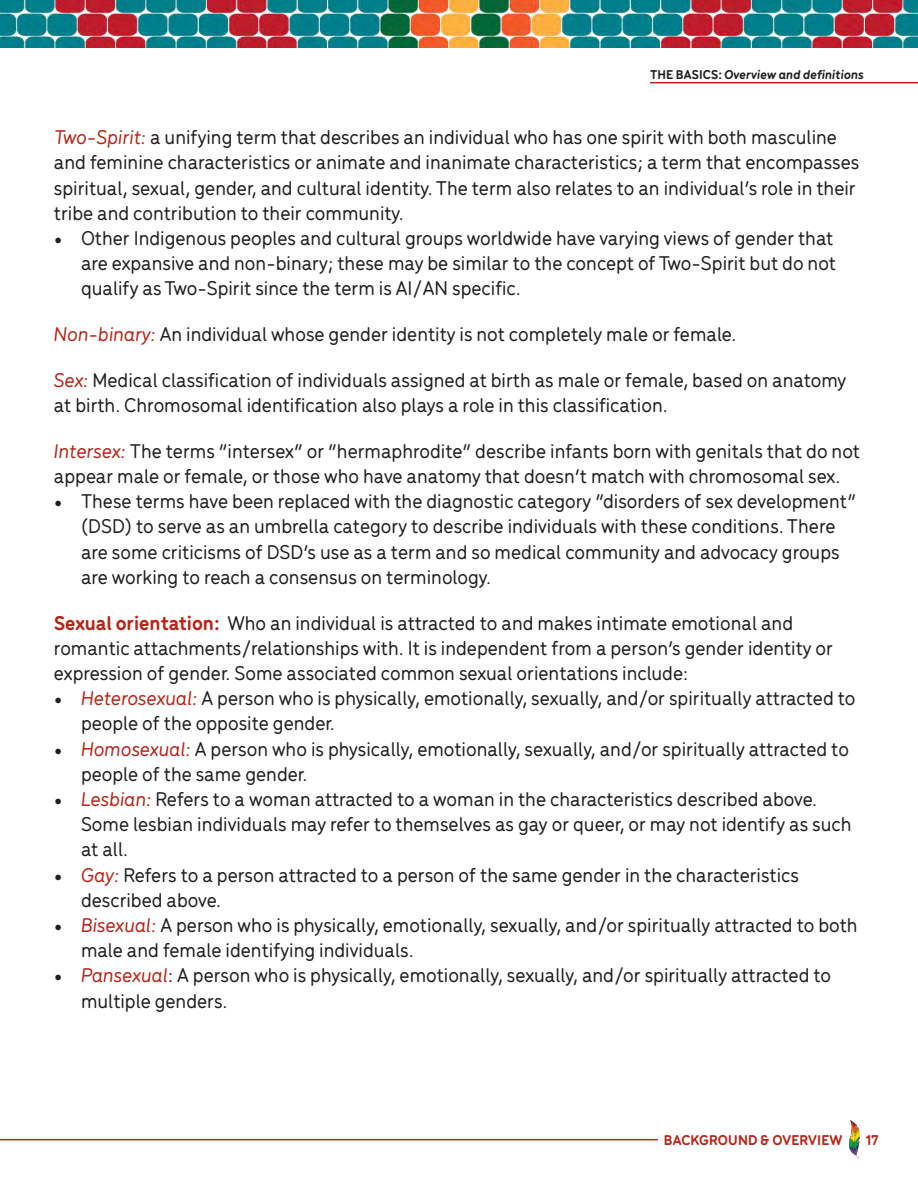
<style>
.page{position:relative;width:918px;height:1188px;background:#fff}
.page>*{position:absolute;margin:0;border:0;box-sizing:border-box;transform-origin:0 0}
.t1{font:500 21px/25.2px "Menco";color:#231f20}
.t2{font:700 15px "Menco";letter-spacing:.01em;color:#b92519}
.t3{font:italic 700 13.5px "Menco";color:#231f20}
.s1{font-style:normal}
.s2{font-style:italic;color:#b92519}
.s3{font-family:"Minion Pro";font-weight:400}
.s4{font-weight:700;color:#b92519}
</style>
<div class="page">
<img style="left:0;top:0;width:918px;height:48px">
<hr style="left:650px;top:82px;width:268px;height:1px;background:#b92519">
<hr style="left:0;top:1139px;width:658px;height:1px;background:#b92519">
<img style="left:849px;top:1121px;width:10px;height:37px">
<p class="t3" style="left:650px;top:65px;width:215px"><span class="s1">THE BASICS:</span> Overview and definitions</p>
<p class="t1" style="left:54px;top:123px;width:807px"><span class="s2">Two-Spirit:</span> a unifying term that describes an individual who has one spirit with both masculine and feminine characteristics or animate and inanimate characteristics; a term that encompasses spiritual, sexual, gender, and cultural identity. The term also relates to an individual’s role in their tribe and contribution to their community.</p>
<p class="t1" style="left:81px;top:224px;width:757px;text-indent:-27px"><span class="s3">•</span> Other Indigenous peoples and cultural groups worldwide have varying views of gender that are expansive and non-binary; these may be similar to the concept of Two-Spirit but do not qualify as Two-Spirit since the term is AI/AN specific.</p>
<p class="t1" style="left:54px;top:320px;width:684px"><span class="s2">Non-binary:</span> An individual whose gender identity is not completely male or female.</p>
<p class="t1" style="left:54px;top:366px;width:794px"><span class="s2">Sex:</span> Medical classification of individuals assigned at birth as male or female, based on anatomy at birth. Chromosomal identification also plays a role in this classification.</p>
<p class="t1" style="left:54px;top:437px;width:808px"><span class="s2">Intersex:</span> The terms “intersex” or “hermaphrodite” describe infants born with genitals that do not appear male or female, or those who have anatomy that doesn’t match with chromosomal sex.</p>
<p class="t1" style="left:81px;top:487px;width:777px;text-indent:-27px"><span class="s3">•</span> These terms have been replaced with the diagnostic category “disorders of sex development” (DSD) to serve as an umbrella category to describe individuals with these conditions. There are some criticisms of DSD’s use as a term and so medical community and advocacy groups are working to reach a consensus on terminology.</p>
<p class="t1" style="left:54px;top:609px;width:781px"><span class="s4">Sexual orientation:</span> Who an individual is attracted to and makes intimate emotional and romantic attachments/relationships with. It is independent from a person’s gender identity or expression of gender. Some associated common sexual orientations include:</p>
<p class="t1" style="left:81px;top:684px;width:776px;text-indent:-27px"><span class="s3">•</span> <span class="s2">Heterosexual:</span> A person who is physically, emotionally, sexually, and/or spiritually attracted to people of the opposite gender.</p>
<p class="t1" style="left:81px;top:735px;width:769px;text-indent:-27px"><span class="s3">•</span> <span class="s2">Homosexual:</span> A person who is physically, emotionally, sexually, and/or spiritually attracted to people of the same gender.</p>
<p class="t1" style="left:81px;top:785px;width:772px;text-indent:-27px"><span class="s3">•</span> <span class="s2">Lesbian:</span> Refers to a woman attracted to a woman in the characteristics described above.<br>Some lesbian individuals may refer to themselves as gay or queer, or may not identify as such at all.</p>
<p class="t1" style="left:81px;top:861px;width:720px;text-indent:-27px"><span class="s3">•</span> <span class="s2">Gay:</span> Refers to a person attracted to a person of the same gender in the characteristics described above.</p>
<p class="t1" style="left:81px;top:911px;width:778px;text-indent:-27px"><span class="s3">•</span> <span class="s2">Bisexual:</span> A person who is physically, emotionally, sexually, and/or spiritually attracted to both male and female identifying individuals.</p>
<p class="t1" style="left:81px;top:962px;width:752px;text-indent:-27px"><span class="s3">•</span> <span class="s2">Pansexual</span>: A person who is physically, emotionally, sexually, and/or spiritually attracted to multiple genders.</p>
<p class="t2" style="left:664px;top:1129px;width:180px">BACKGROUND &amp; OVERVIEW</p>
<p class="t2" style="left:866px;top:1129px;width:15px">17</p>
</div>
